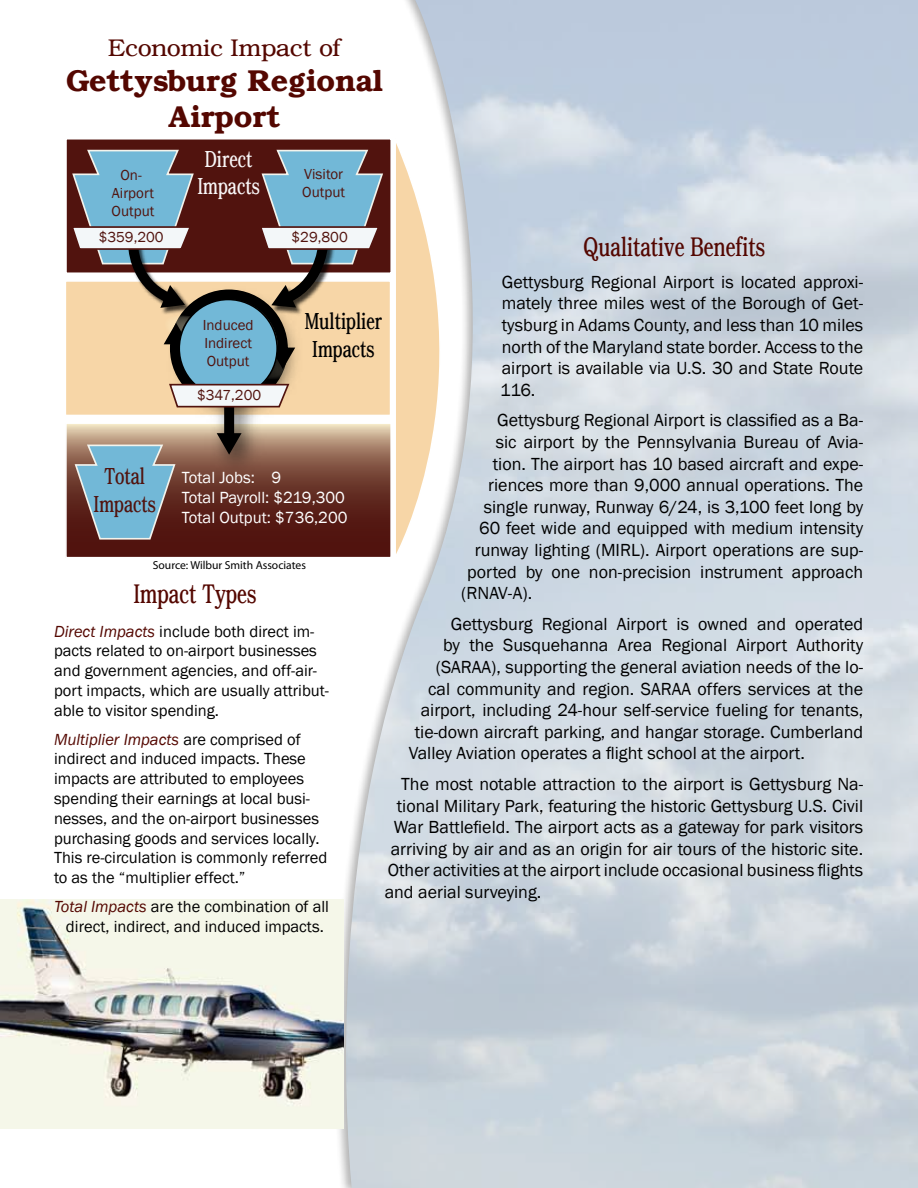
<style>
.page{position:relative;width:918px;height:1188px;background:#fff}
.page>*{position:absolute;margin:0;border:0;box-sizing:border-box;transform-origin:0 0}
.t1{font:600 30px/36px "Brussels";color:#540701;text-align:center}
.t2{font:300 condensed 27px "Brussels";color:#540701}
.t3{font:300 24px "Brussels";color:#540701}
.t4{font:300 condensed 23.25px/27.9px "Brussels";color:#000;text-align:center}
.t5{font:300 condensed 23.25px/27.9px "Brussels";color:#f8f5f6;text-align:center}
.t6{font:300 condensed 23.25px/27.9px "Brussels";color:#51130e;text-align:center}
.t7{font:18px/21.6px "Franklin Gothic";color:#000;text-align:justify}
.t8{font:16.65px/20px "Franklin Gothic";color:#fff}
.t9{font:16.5px/19.8px "Franklin Gothic";color:#000}
.t10{font:15px/18px "Franklin Gothic";color:#51130e;text-align:center}
.t11{font:11.55px "Myriad Pro";color:#000}
.s1{font-style:italic;color:#540701}
</style>
<div class="page">
<img style="left:0;top:899px;width:344px;height:229px">
<div style="left:66px;top:139px;width:325px;height:134px;background:#51130e"></div>
<div style="left:65px;top:138px;width:327px;height:136px;border:2px solid #fff"></div>
<div style="left:65px;top:281px;width:326px;height:135px;background:#f7d6a7"></div>
<div style="left:64px;top:280px;width:327px;height:136px;border:2px solid #fff"></div>
<svg style="left:68px;top:425px;width:321px;height:131px;background:#744134"></svg>
<div style="left:65px;top:422px;width:327px;height:137px;border:2px solid #fff"></div>
<svg style="left:396px;top:143px;width:45px;height:416px"></svg>
<svg style="left:74px;top:444px;width:103px;height:96px;background:#7796a6"></svg>
<img style="left:198px;top:430px;width:75px;height:56px">
<div style="left:224px;top:382px;width:10px;height:55px;background:#000"></div>
<svg style="left:217px;top:433px;width:25px;height:22px"></svg>
<img style="left:160px;top:408px;width:150px;height:22px">
<svg style="left:70px;top:149px;width:314px;height:259px"></svg>
<h3 class="t3" style="left:108px;top:33px;width:234px">Economic Impact of</h3>
<h1 class="t1" style="left:66px;top:62px;width:319px">Gettysburg Regional<br>Airport</h1>
<p class="t5" style="left:197px;top:144px;width:64px">Direct<br>Impacts</p>
<p class="t10" style="left:112px;top:166px;width:44px">On-<br>Airport<br>Output</p>
<p class="t10" style="left:302px;top:166px;width:44px;text-align:left">Visitor<br>Output</p>
<p class="t10" style="left:99px;top:229px;width:67px">$359,200</p>
<p class="t10" style="left:292px;top:229px;width:58px">$29,800</p>
<h2 class="t2" style="left:583px;top:230px;width:183px">Qualitative Benefits</h2>
<p class="t7" style="left:500px;top:271px;width:365px">Gettysburg Regional Airport is located approxi&shy;mately three miles west of the Borough of Get&shy;tysburg in Adams County, and less than 10 miles north of the Maryland state border. Access to the airport is available via U.S. 30 and State Route 116.</p>
<p class="t7" style="left:497px;top:410px;width:367px">Gettysburg Regional Airport is classified as a Ba-</p>
<p class="t7" style="left:496px;top:431px;width:369px">sic airport by the Pennsylvania Bureau of Avia-</p>
<p class="t7" style="left:493px;top:453px;width:372px">tion. The airport has 10 based aircraft and expe-</p>
<p class="t7" style="left:488px;top:475px;width:377px">riences more than 9,000 annual operations. The</p>
<p class="t7" style="left:484px;top:496px;width:381px">single runway, Runway 6/24, is 3,100 feet long by</p>
<p class="t7" style="left:479px;top:518px;width:385px">60 feet wide and equipped with medium intensity</p>
<p class="t7" style="left:475px;top:539px;width:390px">runway lighting (MIRL). Airport operations are sup-</p>
<p class="t7" style="left:467px;top:561px;width:397px">ported by one non-precision instrument approach</p>
<p class="t7" style="left:461px;top:583px;width:73px">(RNAV-A).</p>
<p class="t7" style="left:451px;top:613px;width:414px">Gettysburg Regional Airport is owned and operated</p>
<p class="t7" style="left:443px;top:635px;width:422px">by the Susquehanna Area Regional Airport Authority</p>
<p class="t7" style="left:436px;top:656px;width:429px">(SARAA), supporting the general aviation needs of the lo-</p>
<p class="t7" style="left:428px;top:678px;width:437px">cal community and region. SARAA offers services at the</p>
<p class="t7" style="left:421px;top:700px;width:444px">airport, including 24-hour self-service fueling for tenants,</p>
<p class="t7" style="left:415px;top:721px;width:450px">tie-down aircraft parking, and hangar storage. Cumberland</p>
<p class="t7" style="left:409px;top:743px;width:398px">Valley Aviation operates a flight school at the airport.</p>
<p class="t7" style="left:401px;top:773px;width:463px">The most notable attraction to the airport is Gettysburg Na-</p>
<p class="t7" style="left:397px;top:795px;width:468px">tional Military Park, featuring the historic Gettysburg U.S. Civil</p>
<p class="t7" style="left:394px;top:817px;width:471px">War Battlefield. The airport acts as a gateway for park visitors</p>
<p class="t7" style="left:391px;top:838px;width:474px">arriving by air and as an origin for air tours of the historic site.</p>
<p class="t7" style="left:388px;top:860px;width:477px">Other activities at the airport include occasional business flights</p>
<p class="t7" style="left:385px;top:881px;width:158px">and aerial surveying.</p>
<p class="t4" style="left:305px;top:307px;width:79px">Multiplier<br>Impacts</p>
<p class="t10" style="left:203px;top:317px;width:52px;text-align:justify">Induced Indirect Output</p>
<p class="t10" style="left:197px;top:386px;width:66px">$347,200</p>
<p class="t6" style="left:94px;top:462px;width:64px">Total<br>Impacts</p>
<p class="t8" style="left:182px;top:468px;width:167px">Total Jobs: 9<br>Total Payroll: $219,300<br>Total Output: $736,200</p>
<p class="t11" style="left:153px;top:558px;width:155px">Source: Wilbur Smith Associates</p>
<h2 class="t2" style="left:133px;top:578px;width:124px">Impact Types</h2>
<p class="t9" style="left:54px;top:622px;width:277px"><span class="s1">Direct Impacts</span> include both direct im&shy;pacts related to on-airport businesses and government agencies, and off-air&shy;port impacts, which are usually attribut&shy;able to visitor spending.</p>
<p class="t9" style="left:54px;top:729px;width:275px"><span class="s1">Multiplier Impacts</span> are comprised of indirect and induced impacts. These impacts are attributed to employees spending their earnings at local busi&shy;nesses, and the on-airport businesses purchasing goods and services locally.<br>This re-circulation is commonly referred to as the “multiplier effect.”</p>
<p class="t9" style="left:54px;top:897px;width:276px;text-align:center"><span class="s1">Total Impacts</span> are the combination of all direct, indirect, and induced impacts.</p>
</div>
